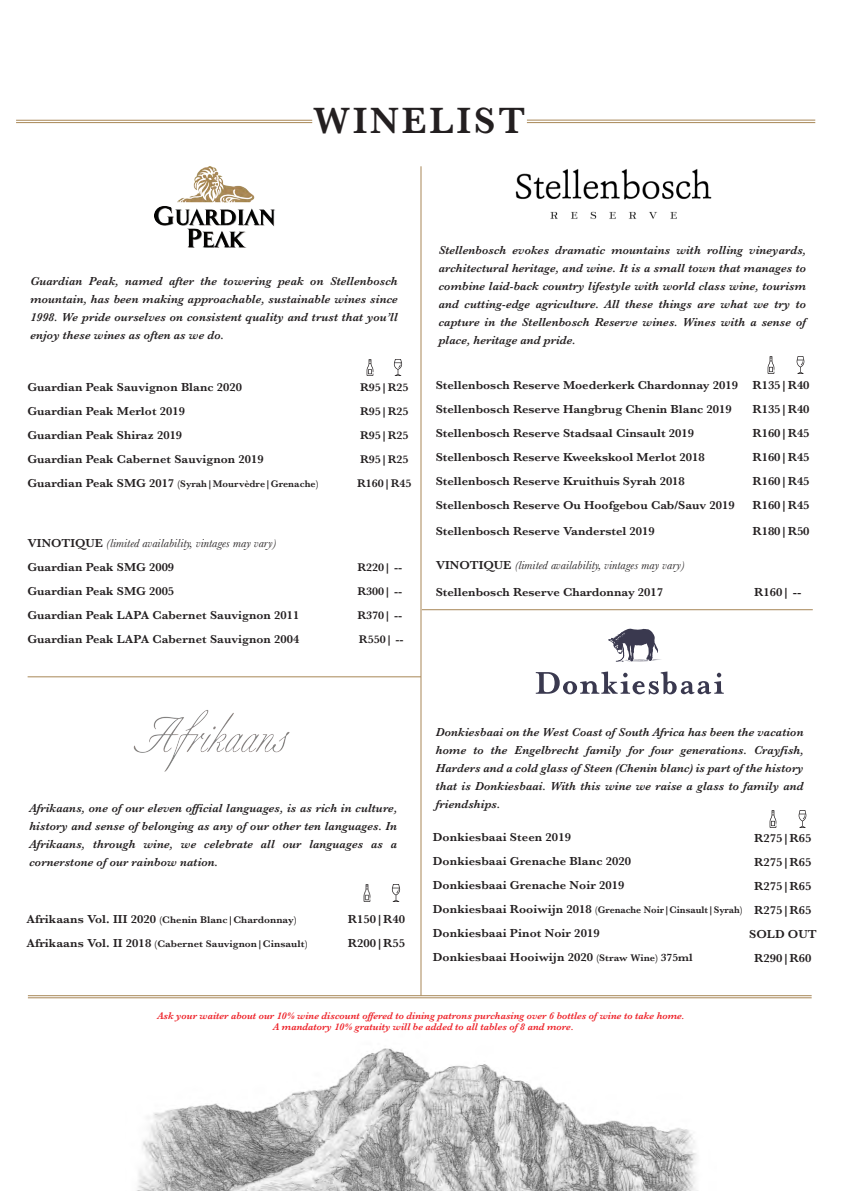
<style>
.page{position:relative;width:842px;height:1191px;background:#fff}
.page>*{position:absolute;margin:0;border:0;box-sizing:border-box;transform-origin:0 0}
.t1{font:600 38px "Baskerville";letter-spacing:.075em;color:#231f20}
.t2{font:italic 600 12px/18px "Baskerville";letter-spacing:.005em;color:#231f20;text-align:justify}
.t3{font:600 12px/24px "Baskerville";color:#231f20;scale:1.05 1}
.t4{font:600 12px/24px "Baskerville";color:#231f20;scale:1.04 1}
.t5{font:italic 12px "Baskerville";letter-spacing:.005em;color:#231f20;scale:1.04 1}
.t6{font:600 11.4px/24px "Baskerville";color:#231f20;scale:1.05 1}
.t7{font:italic 600 10px/11px "Baskerville";color:#ed1f26;text-align:center}
.t8{font:600 10px "Baskerville";letter-spacing:.005em;color:#231f20}
.t9{font:600 10px "Baskerville";letter-spacing:.005em;color:#231f20;scale:1.05 1}
.s1{font-size:12px}
.s2{font-weight:400;font-style:italic}
.s3{font-weight:600;font-style:normal}
.s4{font-size:10px}
.s5{font-size:11px}
</style>
<div class="page">
<img style="left:125px;top:944px;width:592px;height:247px">
<hr style="left:420px;top:166px;width:1px;height:829px;background:#a88757">
<hr style="left:28px;top:995px;width:784px;height:1px;background:#a88757">
<hr style="left:28px;top:997px;width:784px;height:1px;background:#a88757">
<hr style="left:28px;top:676px;width:393px;height:1px;background:#a88757">
<hr style="left:16px;top:120px;width:296px;height:1px;background:#a88757">
<hr style="left:527px;top:120px;width:288px;height:1px;background:#a88757">
<hr style="left:16px;top:122px;width:296px;height:1px;background:#a88757">
<hr style="left:527px;top:122px;width:288px;height:1px;background:#a88757">
<svg style="left:536px;top:671px;width:188px;height:23px"></svg>
<svg style="left:608px;top:628px;width:53px;height:33px"></svg>
<img style="left:515px;top:169px;width:197px;height:50px">
<img style="left:393px;top:359px;width:10px;height:17px">
<img style="left:366px;top:359px;width:8px;height:17px">
<img style="left:796px;top:357px;width:9px;height:16px">
<img style="left:767px;top:357px;width:8px;height:16px">
<img style="left:798px;top:810px;width:9px;height:17px">
<img style="left:769px;top:810px;width:8px;height:17px">
<img style="left:155px;top:166px;width:120px;height:82px">
<hr style="left:422px;top:609px;width:391px;height:1px;background:#a88757">
<img style="left:133px;top:710px;width:157px;height:62px">
<img style="left:391px;top:884px;width:10px;height:17px">
<img style="left:363px;top:884px;width:8px;height:17px">
<h1 class="t1" style="left:313px;top:94px;width:214px">WINELIST</h1>
<p class="t2" style="left:30px;top:272px;width:369px">Guardian Peak, named after the towering peak on Stellenbosch mountain, has been making approachable, sustainable wines since 1998. We pride ourselves on consistent quality and trust that you’ll enjoy these wines as often as we do.</p>
<p class="t4" style="left:27px;top:374px;width:229px">Guardian Peak Sauvignon Blanc 2020<br>Guardian Peak Merlot 2019<br>Guardian Peak Shiraz 2019<br>Guardian Peak Cabernet Sauvignon 2019</p>
<p class="t8" style="left:27px;top:476px;width:292px"><span class="s1">Guardian Peak SMG 2017</span> (Syrah|Mourvèdre|Grenache)</p>
<p class="t4" style="left:27px;top:530px;width:263px">VINOTIQUE <span class="s2">(limited availability, vintages may vary)<br></span>Guardian Peak SMG 2009<br>Guardian Peak SMG 2005<br>Guardian Peak LAPA Cabernet Sauvignon 2011<br>Guardian Peak LAPA Cabernet Sauvignon 2004</p>
<p class="t6" style="left:357px;top:375px;width:53px">R95|R25<br>R95|R25<br>R95|R25<br>R95|R25<br>R160|R45</p>
<p class="t6" style="left:357px;top:555px;width:46px">R220| --<br>R300| --<br>R370| --<br>R550| --</p>
<p class="t2" style="left:439px;top:241px;width:369px">Stellenbosch evokes dramatic mountains with rolling vineyards, architectural heritage, and wine. It is a small town that manages to combine laid-back country lifestyle with world class wine, tourism and cutting-edge agriculture. All these things are what we try to capture in the Stellenbosch Reserve wines. Wines with a sense of place, heritage and pride.</p>
<p class="t3" style="left:436px;top:372px;width:289px">Stellenbosch Reserve Moederkerk Chardonnay 2019<br>Stellenbosch Reserve Hangbrug Chenin Blanc 2019<br>Stellenbosch Reserve Stadsaal Cinsault 2019<br>Stellenbosch Reserve Kweekskool Merlot 2018<br>Stellenbosch Reserve Kruithuis Syrah 2018<br>Stellenbosch Reserve Ou Hoofgebou Cab/Sauv 2019</p>
<p class="t3" style="left:436px;top:518px;width:210px">Stellenbosch Reserve Vanderstel 2019</p>
<p class="t5" style="left:436px;top:557px;width:241px"><span class="s3">VINOTIQUE</span> (limited availability, vintages may vary)</p>
<p class="t3" style="left:436px;top:579px;width:218px">Stellenbosch Reserve Chardonnay 2017</p>
<p class="t3" style="left:752px;top:372px;width:56px;text-align:justify">R135|R40<br>R135|R40<br>R160|R45<br>R160|R45<br>R160|R45<br>R160|R45</p>
<p class="t3" style="left:752px;top:518px;width:56px">R180|R50</p>
<p class="t3" style="left:754px;top:579px;width:46px">R160| --</p>
<p class="t2" style="left:29px;top:799px;width:369px">Afrikaans, one of our eleven official languages, is as rich in culture, history and sense of belonging as any of our other ten languages. In Afrikaans, through wine, we celebrate all our languages as a cornerstone of our rainbow nation.</p>
<p class="t9" style="left:26px;top:912px;width:259px"><span class="s1">Afrikaans Vol. III 2020</span> (Chenin Blanc|Chardonnay)</p>
<p class="t9" style="left:26px;top:936px;width:269px"><span class="s1">Afrikaans Vol. II 2018</span> (Cabernet Sauvignon|Cinsault)</p>
<p class="t3" style="left:348px;top:907px;width:56px">R150|R40<br>R200|R55</p>
<p class="t2" style="left:436px;top:723px;width:369px">Donkiesbaai on the West Coast of South Africa has been the vacation home to the Engelbrecht family for four generations. Crayfish, Harders and a cold glass of Steen (Chenin blanc) is part of the history that is Donkiesbaai. With this wine we raise a glass to family and friendships.</p>
<p class="t3" style="left:433px;top:825px;width:190px">Donkiesbaai Steen 2019<br>Donkiesbaai Grenache Blanc 2020<br>Donkiesbaai Grenache Noir 2019</p>
<p class="t8" style="left:433px;top:903px;width:311px"><span class="s1">Donkiesbaai Rooiwijn 2018</span> (Grenache Noir|Cinsault|Syrah)</p>
<p class="t3" style="left:433px;top:921px;width:249px">Donkiesbaai Pinot Noir 2019<br>Donkiesbaai Hooiwijn 2020 <span class="s4">(Straw Wine)</span> <span class="s5">375ml</span></p>
<p class="t3" style="left:749px;top:826px;width:66px;text-align:center">R275|R65<br>R275|R65<br>R275|R65<br>R275|R65<br>SOLD OUT<br>R290|R60</p>
<p class="t7" style="left:157px;top:1010px;width:529px">Ask your waiter about our 10% wine discount offered to dining patrons purchasing over 6 bottles of wine to take home.<br>A mandatory 10% gratuity will be added to all tables of 8 and more.</p>
</div>
